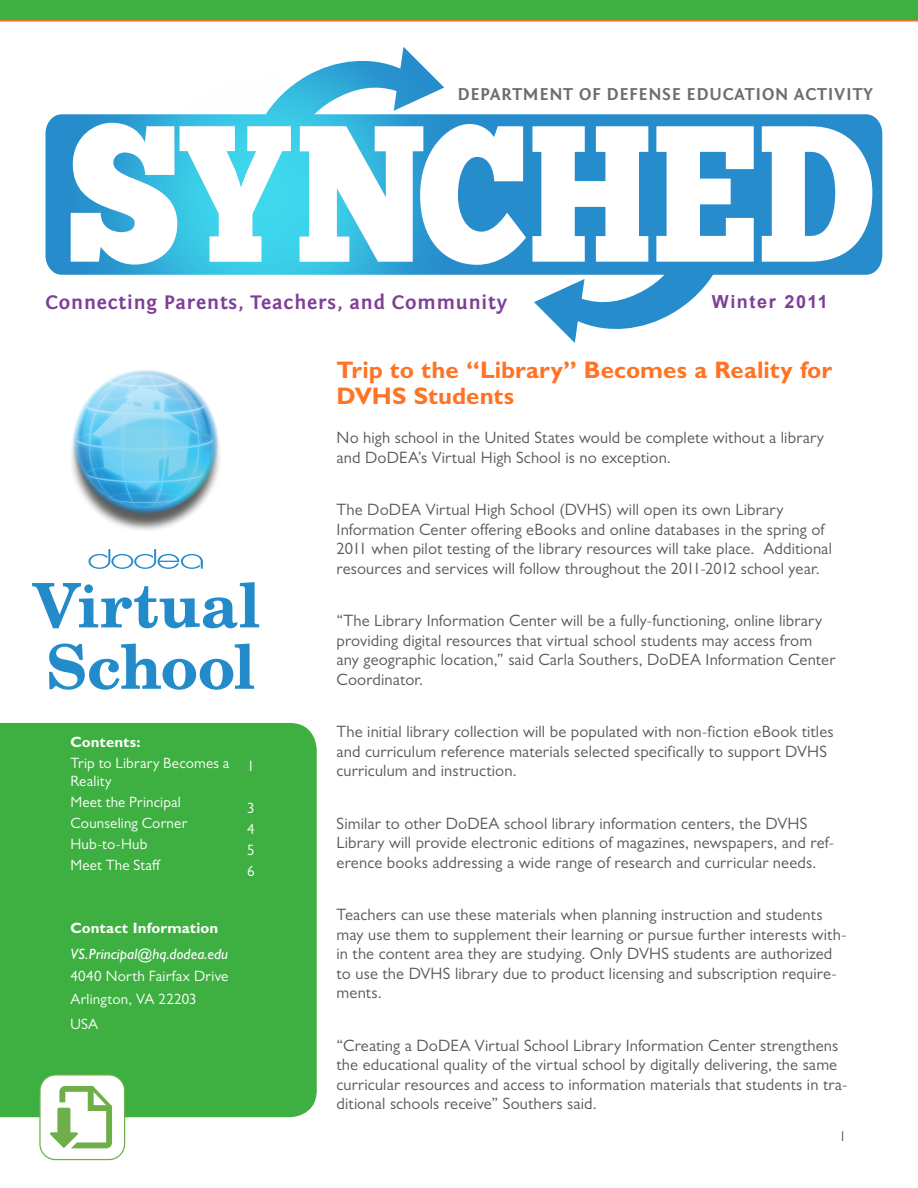
<style>
.page{position:relative;width:918px;height:1188px;background:#fff}
.page>*{position:absolute;margin:0;border:0;box-sizing:border-box;transform-origin:0 0}
.t1{font:193.65px "Chunk Five";color:#fff;scale:.83 1}
.t2{font:700 24px/25.5px "Gill Sans MT Pro";color:#ff7424}
.t3{font:700 20.4px "Fontin Sans";letter-spacing:.04em;color:#7e3e98}
.t4{font:700 18px "Arial";letter-spacing:.09em;color:#7d3f97}
.t5{font:700 17.85px "Fontin Sans";letter-spacing:.04em;color:#6c6d70}
.t6{font:16.5px/19.5px "Gill Sans MT Pro";letter-spacing:.01em;color:#57585a}
.t7{font:15px/21px "Gill Sans MT Pro";letter-spacing:.015em;color:#fff}
.t8{font:700 15px "Gill Sans MT Pro";letter-spacing:.01em;color:#fff}
.t9{font:italic 500 15px "Gill Sans MT Pro";letter-spacing:.005em;color:#fff}
.t10{font:300 14.25px "Gill Sans MT Pro";color:#231f20}
</style>
<div class="page">
<svg style="left:534px;top:275px;width:179px;height:68px"></svg>
<div style="left:553px;top:114px;width:329px;height:161px;background:#268ccb"></div>
<div style="left:0;top:723px;width:317px;height:394px;background:#3eb041"></div>
<svg style="left:39px;top:1074px;width:86px;height:86px"></svg>
<svg style="left:32px;top:582px;width:227px;height:46px"></svg>
<svg style="left:49px;top:644px;width:205px;height:46px"></svg>
<svg style="left:89px;top:549px;width:114px;height:20px"></svg>
<img style="left:71px;top:370px;width:149px;height:160px">
<svg style="left:0;top:0;width:918px;height:22px;background:#4ead42"></svg>
<img style="left:45px;top:47px;width:508px;height:228px">
<p class="t5" style="left:458px;top:84px;width:417px">DEPARTMENT OF DEFENSE EDUCATION ACTIVITY</p>
<h1 class="t1" style="left:67px;top:104px;width:974px">SYNCHED</h1>
<p class="t3" style="left:45px;top:291px;width:463px">Connecting Parents, Teachers, and Community</p>
<p class="t4" style="left:712px;top:290px;width:117px">Winter 2011</p>
<h2 class="t2" style="left:337px;top:357px;width:497px">Trip to the “Library” Becomes a Reality for<br>DVHS Students</h2>
<p class="t8" style="left:70px;top:732px;width:72px">Contents:</p>
<p class="t7" style="left:70px;top:754px;width:160px;line-height:18px">Trip to Library Becomes a<br>Reality</p>
<p class="t7" style="left:70px;top:791px;width:118px">Meet the Principal<br>Counseling Corner<br>Hub-to-Hub<br>Meet The Staff</p>
<p class="t7" style="left:247px;top:755px;width:9px">1</p>
<p class="t7" style="left:247px;top:797px;width:9px;text-align:justify">3<br>4<br>5<br>6</p>
<p class="t8" style="left:70px;top:919px;width:149px">Contact Information</p>
<p class="t9" style="left:70px;top:945px;width:159px">VS.Principal@hq.dodea.edu</p>
<p class="t7" style="left:70px;top:965px;width:159px;line-height:22.5px">4040 North Fairfax Drive<br>Arlington, VA 22203</p>
<p class="t7" style="left:70px;top:1013px;width:29px">USA</p>
<p class="t6" style="left:337px;top:428px;width:489px">No high school in the United States would be complete without a library and DoDEA’s Virtual High School is no exception.</p>
<p class="t6" style="left:337px;top:500px;width:497px">The DoDEA Virtual High School (DVHS) will open its own Library Information Center offering eBooks and online databases in the spring of 2011 when pilot testing of the library resources will take place. Additional resources and services will follow throughout the 2011-2012 school year.</p>
<p class="t6" style="left:337px;top:611px;width:500px">“The Library Information Center will be a fully-functioning, online library providing digital resources that virtual school students may access from any geographic location,” said Carla Southers, DoDEA Information Center Coordinator.</p>
<p class="t6" style="left:337px;top:722px;width:499px">The initial library collection will be populated with non-fiction eBook titles and curriculum reference materials selected specifically to support DVHS curriculum and instruction.</p>
<p class="t6" style="left:337px;top:813px;width:499px">Similar to other DoDEA school library information centers, the DVHS<br>Library will provide electronic editions of magazines, newspapers, and ref&shy;erence books addressing a wide range of research and curricular needs.</p>
<p class="t6" style="left:337px;top:905px;width:511px">Teachers can use these materials when planning instruction and students may use them to supplement their learning or pursue further interests with&shy;in the content area they are studying. Only DVHS students are authorized to use the DVHS library due to product licensing and subscription require&shy;ments.</p>
<p class="t6" style="left:337px;top:1035px;width:512px">“Creating a DoDEA Virtual School Library Information Center strengthens the educational quality of the virtual school by digitally delivering, the same curricular resources and access to information materials that students in tra&shy;ditional schools receive” Southers said.</p>
<p class="t10" style="left:839px;top:1128px;width:9px">1</p>
</div>
